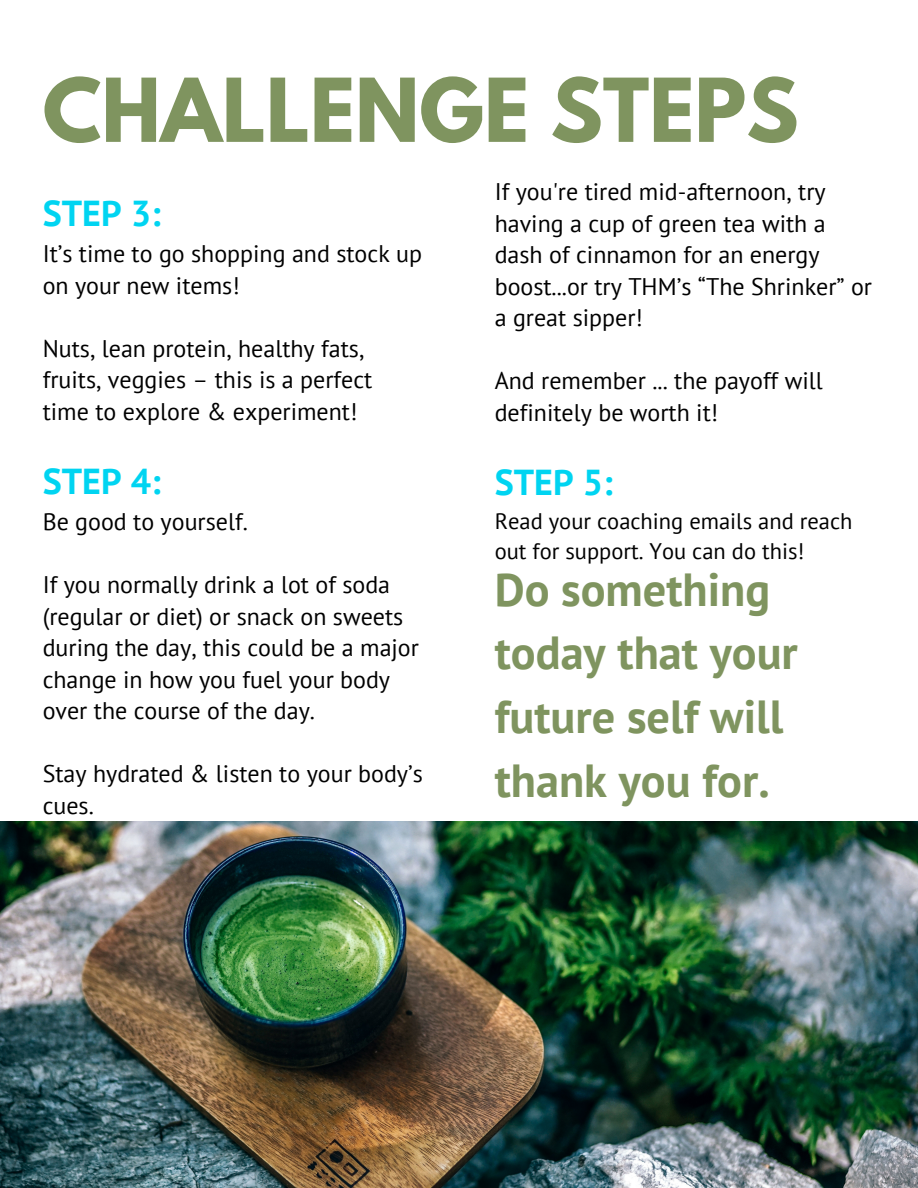
<style>
.page{position:relative;width:918px;height:1188px;background:#fff}
.page>*{position:absolute;margin:0;border:0;box-sizing:border-box;transform-origin:0 0}
.t1{font:700 77.85px "League Spartan";color:#7f945f}
.t2{font:700 46.35px/63.6px "PT Sans";color:#7f945f}
.t3{font:700 36px "PT Sans";color:#00d4f1}
.t4{font:24px/31.5px "PT Sans";color:#000}
.t5{font:22.5px/30.3px "PT Sans";color:#000}
</style>
<div class="page">
<img style="left:0;top:822px;width:918px;height:365px">
<p class="t1" style="left:43px;top:72px;width:757px">CHALLENGE STEPS</p>
<p class="t4" style="left:495px;top:175px;width:379px">If you're tired mid-afternoon, try having a cup of green tea with a dash of cinnamon for an energy boost...or try THM’s “The Shrinker” or a great sipper!</p>
<p class="t3" style="left:43px;top:190px;width:120px">STEP 3:</p>
<p class="t4" style="left:43px;top:238px;width:381px">It’s time to go shopping and stock up on your new items!</p>
<p class="t4" style="left:43px;top:332px;width:331px">Nuts, lean protein, healthy fats, fruits, veggies – this is a perfect time to explore &amp; experiment!</p>
<p class="t3" style="left:43px;top:457px;width:120px">STEP 4:</p>
<p class="t4" style="left:43px;top:505px;width:207px">Be good to yourself.</p>
<p class="t4" style="left:43px;top:568px;width:378px">If you normally drink a lot of soda (regular or diet) or snack on sweets during the day, this could be a major change in how you fuel your body over the course of the day.</p>
<p class="t4" style="left:43px;top:757px;width:382px">Stay hydrated &amp; listen to your body’s cues.</p>
<p class="t4" style="left:495px;top:364px;width:330px">And remember ... the payoff will definitely be worth it!</p>
<p class="t3" style="left:495px;top:458px;width:120px">STEP 5:</p>
<p class="t5" style="left:495px;top:505px;width:359px">Read your coaching emails and reach out for support. You can do this!</p>
<p class="t2" style="left:495px;top:557px;width:277px">Do something</p>
<p class="t2" style="left:495px;top:620px;width:305px">today that your future self will thank you for.</p>
</div>
